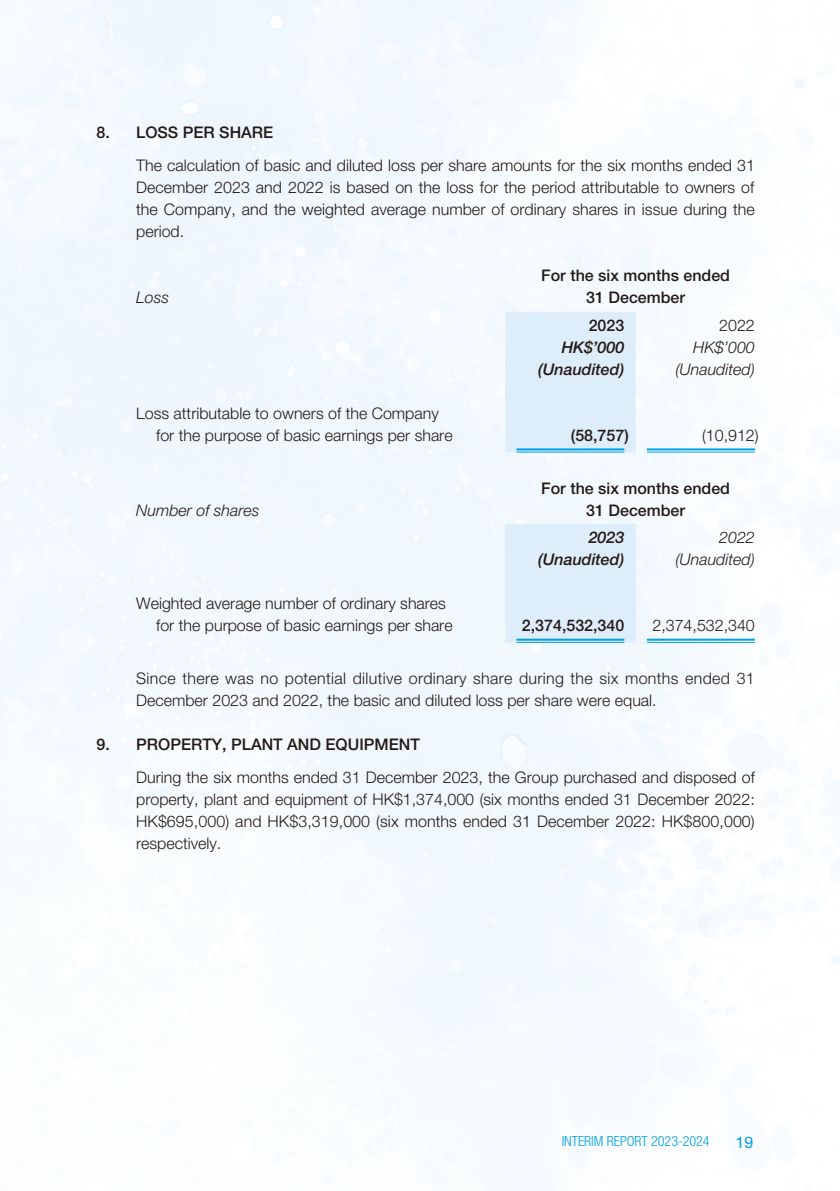
<style>
.page{position:relative;width:840px;height:1191px;background:#fff}
.page>*{position:absolute;margin:0;border:0;box-sizing:border-box;transform-origin:0 0}
.t1{font:300 16px/22px "Helvetica Neue LT Std";color:#231916;text-align:justify}
.t2{font:300 16px/22px "Helvetica Neue LT Std";letter-spacing:.02em;color:#231916}
.t3{font:500 16px/22px "Helvetica Neue LT Std";color:#231916;text-align:center}
.t4{font:italic 300 16px "Helvetica Neue LT Std";color:#231916}
.t5{font:italic 500 16px "Helvetica Neue LT Std";color:#231916}
.t6{font:16px "Helvetica Neue LT Std";color:#00a1e0}
.t7{font:300 condensed 14px "Helvetica Neue LT Std";color:#00a1e0}
</style>
<div class="page">
<img style="left:0;top:0;width:839px;height:1191px">
<div style="left:505px;top:312px;width:130px;height:140px;background:#ddedfa"></div>
<hr style="left:516px;top:448px;width:108px;height:2px;background:#00a1e0">
<hr style="left:516px;top:452px;width:108px;height:1px;background:#00a1e0">
<hr style="left:646px;top:448px;width:108px;height:2px;background:#00a1e0">
<hr style="left:646px;top:452px;width:108px;height:1px;background:#00a1e0">
<div style="left:505px;top:524px;width:130px;height:118px;background:#ddedfa"></div>
<hr style="left:516px;top:638px;width:108px;height:2px;background:#00a1e0">
<hr style="left:516px;top:642px;width:108px;height:1px;background:#00a1e0">
<hr style="left:646px;top:638px;width:108px;height:2px;background:#00a1e0">
<hr style="left:646px;top:642px;width:108px;height:1px;background:#00a1e0">
<p class="t3" style="left:96px;top:121px;width:178px">8. LOSS PER SHARE</p>
<p class="t1" style="left:136px;top:154px;width:620px">The calculation of basic and diluted loss per share amounts for the six months ended 31<br>December 2023 and 2022 is based on the loss for the period attributable to owners of the Company, and the weighted average number of ordinary shares in issue during the period.</p>
<p class="t4" style="left:136px;top:288px;width:34px">Loss</p>
<p class="t1" style="left:156px;top:402px;width:298px;text-indent:-20px">Loss attributable to owners of the Company for the purpose of basic earnings per share</p>
<p class="t4" style="left:136px;top:500px;width:125px">Number of shares</p>
<p class="t3" style="left:541px;top:264px;width:190px">For the six months ended<br>31 December</p>
<p class="t3" style="left:588px;top:314px;width:37px">2023</p>
<p class="t1" style="left:718px;top:314px;width:37px">2022</p>
<p class="t5" style="left:561px;top:338px;width:64px">HK$’000</p>
<p class="t4" style="left:692px;top:338px;width:63px">HK$’000</p>
<p class="t5" style="left:537px;top:360px;width:88px">(Unaudited)</p>
<p class="t4" style="left:675px;top:360px;width:81px">(Unaudited)</p>
<p class="t3" style="left:570px;top:424px;width:59px">(58,757)</p>
<p class="t1" style="left:701px;top:424px;width:58px">(10,912)</p>
<p class="t3" style="left:541px;top:477px;width:190px">For the six months ended<br>31 December</p>
<p class="t5" style="left:588px;top:528px;width:37px">2023</p>
<p class="t4" style="left:718px;top:528px;width:37px">2022</p>
<p class="t5" style="left:537px;top:550px;width:88px">(Unaudited)</p>
<p class="t4" style="left:675px;top:550px;width:81px">(Unaudited)</p>
<p class="t1" style="left:156px;top:592px;width:298px;text-indent:-20px">Weighted average number of ordinary shares for the purpose of basic earnings per share</p>
<p class="t3" style="left:521px;top:614px;width:104px">2,374,532,340</p>
<p class="t1" style="left:652px;top:614px;width:104px">2,374,532,340</p>
<p class="t2" style="left:136px;top:667px;width:619px">Since there was no potential dilutive ordinary share during the six months ended 31<br>December 2023 and 2022, the basic and diluted loss per share were equal.</p>
<p class="t3" style="left:96px;top:733px;width:325px">9. PROPERTY, PLANT AND EQUIPMENT</p>
<p class="t1" style="left:136px;top:766px;width:619px">During the six months ended 31 December 2023, the Group purchased and disposed of property, plant and equipment of HK$1,374,000 (six months ended 31 December 2022:<br>HK$695,000) and HK$3,319,000 (six months ended 31 December 2022: HK$800,000) respectively.</p>
<p class="t7" style="left:561px;top:1133px;width:149px">INTERIM REPORT 2023-2024</p>
<p class="t6" style="left:735px;top:1132px;width:19px">19</p>
</div>
